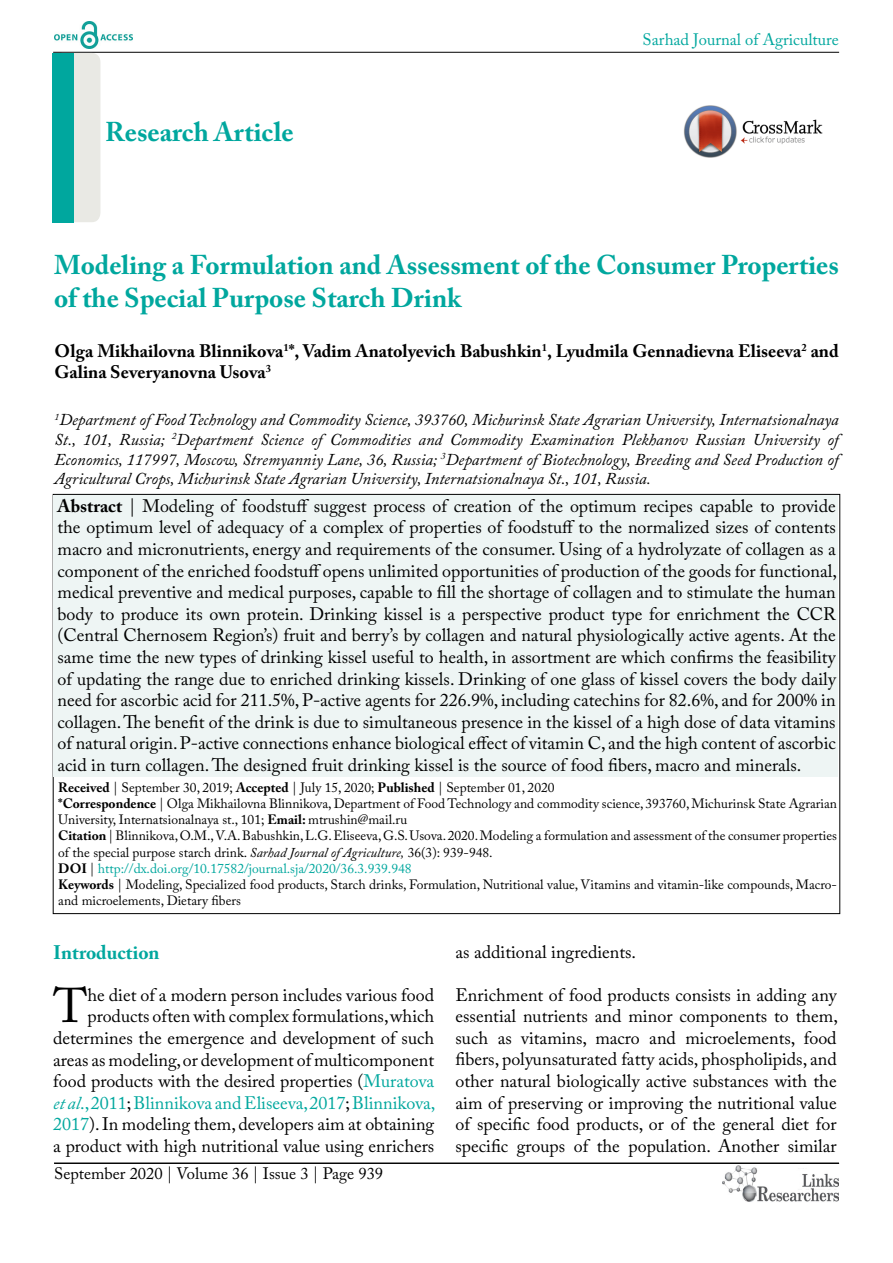
<style>
.page{position:relative;width:893px;height:1263px;background:#fff}
.page>*{position:absolute;margin:0;border:0;box-sizing:border-box;transform-origin:0 0}
.t1{font:48.45px "Adobe Caslon Pro";color:#000}
.t2{font:700 27px/32.4px "Adobe Caslon Pro";color:#00a79e}
.t3{font:700 19.5px "Adobe Caslon Pro";color:#00a79e}
.t4{font:18px/21.6px "Adobe Caslon Pro";color:#000;text-align:justify}
.t5{font:700 18px/21.6px "Adobe Caslon Pro";color:#000}
.t6{font:italic 16.5px/19.8px "Adobe Caslon Pro";color:#000;text-align:justify}
.t7{font:16.5px "Adobe Caslon Pro";color:#000}
.t8{font:16.5px "Adobe Caslon Pro";color:#00a79e}
.t9{font:13.5px/16.2px "Adobe Caslon Pro";color:#000}
.s1{font-weight:700}
.s2{font-style:italic}
.s3{color:#00a79e}
.s4{font-style:italic;color:#00a79e}
</style>
<div class="page">
<hr style="left:53px;top:52px;width:786px;height:1px;background:#000">
<img style="left:722px;top:1166px;width:117px;height:36px">
<img style="left:54px;top:22px;width:78px;height:27px">
<div style="left:54px;top:53px;width:46px;height:169px;background:#e9e9e4;border-radius:9px"></div>
<hr style="left:54px;top:1163px;width:785px;height:1px;background:#000">
<div style="left:53px;top:53px;width:21px;height:169px;background:#00a79e"></div>
<div style="left:54px;top:495px;width:784px;height:282px;background:#eef5f4"></div>
<img style="left:684px;top:105px;width:139px;height:53px">
<h2 class="t2" style="left:105px;top:116px;width:190px">Research Article</h2>
<p class="t8" style="left:643px;top:30px;width:198px">Sarhad Journal of Agriculture</p>
<h2 class="t2" style="left:54px;top:249px;width:786px">Modeling a Formulation and Assessment of the Consumer Properties of the Special Purpose Starch Drink</h2>
<p class="t5" style="left:55px;top:340px;width:786px">Olga Mikhailovna Blinnikova<sup>1</sup>*, Vadim Anatolyevich Babushkin<sup>1</sup>, Lyudmila Gennadievna Eliseeva<sup>2</sup> and<br>Galina Severyanovna Usova<sup>3</sup></p>
<p class="t6" style="left:55px;top:409px;width:786px"><sup>1</sup>Department of Food Technology and Commodity Science, 393760, Michurinsk State Agrarian University, Internatsionalnaya St., 101, Russia; <sup>2</sup>Department Science of Commodities and Commodity Examination Plekhanov Russian University of Economics, 117997, Moscow, Stremyanniy Lane, 36, Russia; <sup>3</sup>Department of Biotechnology, Breeding and Seed Production of Agricultural Crops, Michurinsk State Agrarian University, Internatsionalnaya St., 101, Russia.</p>
<p class="t4" style="left:58px;top:495px;width:781px"><span class="s1">Abstract</span> | Modeling of foodstuff suggest process of creation of the optimum recipes capable to provide the optimum level of adequacy of a complex of properties of foodstuff to the normalized sizes of contents macro and micronutrients, energy and requirements of the consumer. Using of a hydrolyzate of collagen as a component of the enriched foodstuff opens unlimited opportunities of production of the goods for functional, medical preventive and medical purposes, capable to fill the shortage of collagen and to stimulate the human body to produce its own protein. Drinking kissel is a perspective product type for enrichment the CCR (Central Chernosem Region’s) fruit and berry’s by collagen and natural physiologically active agents. At the same time the new types of drinking kissel useful to health, in assortment are which confirms the feasibility of updating the range due to enriched drinking kissels. Drinking of one glass of kissel covers the body daily need for ascorbic acid for 211.5%, P-active agents for 226.9%, including catechins for 82.6%, and for 200% in collagen. The benefit of the drink is due to simultaneous presence in the kissel of a high dose of data vitamins of natural origin. P-active connections enhance biological effect of vitamin C, and the high content of ascorbic acid in turn collagen. The designed fruit drinking kissel is the source of food fibers, macro and minerals.</p>
<p class="t9" style="left:58px;top:779px;width:780px"><span class="s1">Received</span> | September 30, 2019; <span class="s1">Accepted</span> | July 15, 2020; <span class="s1">Published</span> | September 01, 2020<br><span class="s1">*Correspondence</span> | Olga Mikhailovna Blinnikova, Department of Food Technology and commodity science, 393760, Michurinsk State Agrarian University, Internatsionalnaya st., 101; <span class="s1">Email:</span> mtrushin@mail.ru<br><span class="s1">Citation</span> | Blinnikova, O.M., V.A. Babushkin, L.G. Eliseeva, G.S. Usova. 2020. Modeling a formulation and assessment of the consumer properties of the special purpose starch drink. <span class="s2">Sarhad Journal of Agriculture,</span> 36(3): 939-948.<br><span class="s1">DOI</span> | <span class="s3">http://dx.doi.org/10.17582/journal.sja/2020/36.3.939.948<br></span><span class="s1">Keywords</span> | Modeling, Specialized food products, Starch drinks, Formulation, Nutritional value, Vitamins and vitamin-like compounds, Macro&shy;and microelements, Dietary fibers</p>
<p class="t3" style="left:53px;top:941px;width:108px">Introduction</p>
<h1 class="t1" style="left:54px;top:977px;width:35px">T</h1>
<p class="t4" style="left:53px;top:984px;width:384px;text-align:right">he diet of a modern person includes various food products often with complex formulations, which determines the emergence and development of such areas as modeling, or development of multicomponent food products with the desired properties (<span class="s3">Muratova </span><span class="s4">et al</span><span class="s3">., 2011</span>; <span class="s3">Blinnikova and Eliseeva, 2017</span>; <span class="s3">Blinnikova, 2017</span>). In modeling them, developers aim at obtaining a product with high nutritional value using enrichers</p>
<p class="t7" style="left:54px;top:1164px;width:331px">September 2020 | Volume 36 | Issue 3 | Page 939</p>
<p class="t4" style="left:456px;top:941px;width:182px">as additional ingredients.</p>
<p class="t4" style="left:456px;top:984px;width:384px">Enrichment of food products consists in adding any essential nutrients and minor components to them, such as vitamins, macro and microelements, food fibers, polyunsaturated fatty acids, phospholipids, and other natural biologically active substances with the aim of preserving or improving the nutritional value of specific food products, or of the general diet for specific groups of the population. Another similar</p>
</div>
